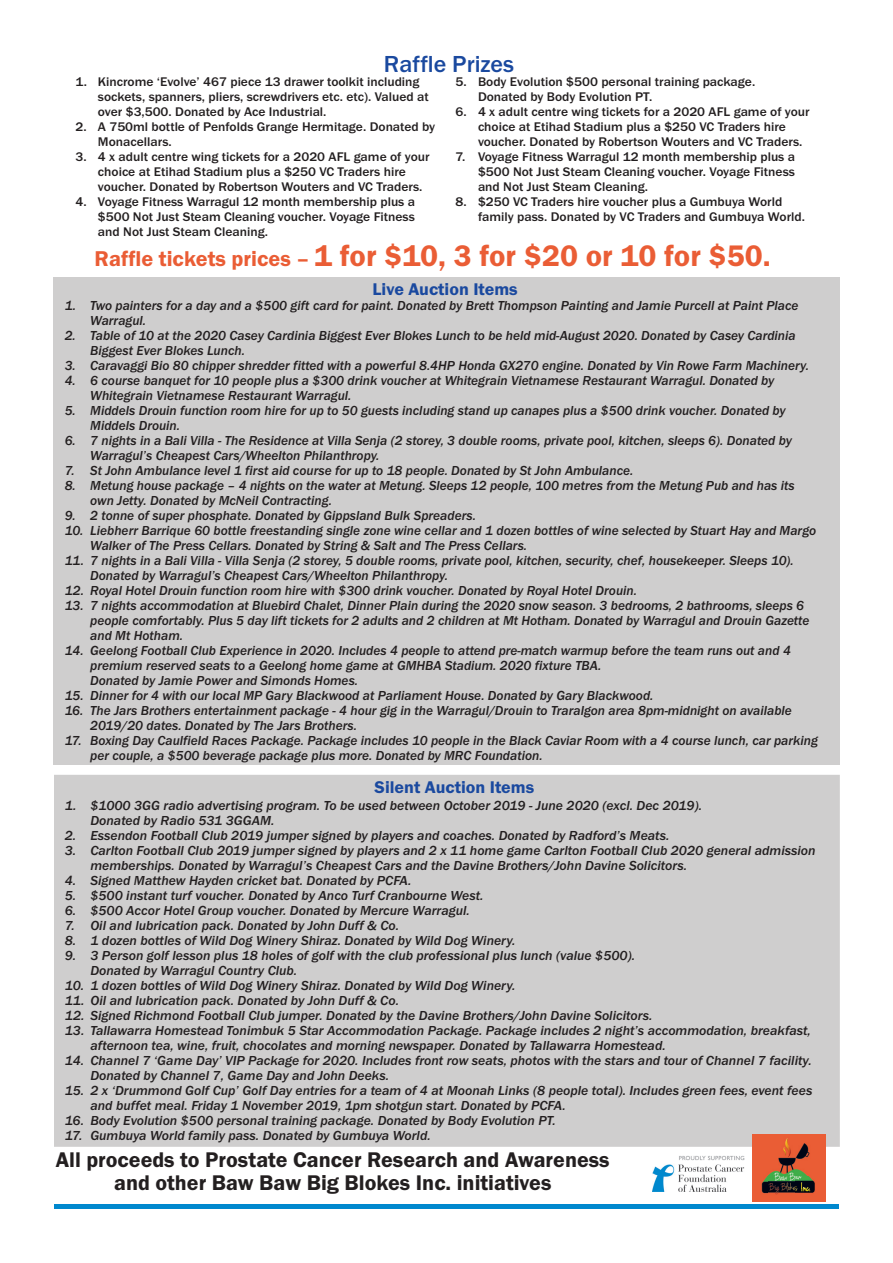
<style>
.page{position:relative;width:893px;height:1263px;background:#fff}
.page>*{position:absolute;margin:0;border:0;box-sizing:border-box;transform-origin:0 0}
.t1{font:600 30.75px "Franklin Gothic";color:#ea5d35}
.t2{font:500 24px "Franklin Gothic";color:#1a499f}
.t3{font:600 22.05px/23.4px "Franklin Gothic";color:#231f20;text-align:center}
.t4{font:600 17.55px "Franklin Gothic";color:#1a499f}
.t5{font:italic 500 13.5px/15px "Franklin Gothic";color:#231f20}
.t6{font:500 12.9px/15px "Franklin Gothic";color:#231f20;scale:1.04 1}
.s1{font-size:22.2px}
</style>
<div class="page">
<div style="left:54px;top:1204px;width:785px;height:5px;background:#0088ce"></div>
<div style="left:53px;top:277px;width:787px;height:488px;background:#cfcece"></div>
<div style="left:54px;top:775px;width:786px;height:372px;background:#cfcece"></div>
<img style="left:752px;top:1134px;width:74px;height:67px">
<div style="left:764px;top:1182px;width:48px;height:10px;background:#000515"></div>
<img style="left:769px;top:1181px;width:26px;height:15px">
<img style="left:652px;top:1155px;width:93px;height:36px">
<img style="left:795px;top:1176px;width:21px;height:20px">
<h2 class="t2" style="left:384px;top:55px;width:132px">Raffle Prizes</h2>
<p class="t6" style="left:98px;top:75px;width:320px;text-indent:-23px">1. Kincrome ‘Evolve’ 467 piece 13 drawer toolkit including sockets, spanners, pliers, screwdrivers etc. etc). Valued at over $3,500. Donated by Ace Industrial.</p>
<p class="t6" style="left:98px;top:120px;width:326px;text-indent:-23px">2. A 750ml bottle of Penfolds Grange Hermitage. Donated by<br>Monacellars.</p>
<p class="t6" style="left:98px;top:150px;width:320px;text-indent:-23px">3. 4 x adult centre wing tickets for a 2020 AFL game of your choice at Etihad Stadium plus a $250 VC Traders hire voucher. Donated by Robertson Wouters and VC Traders.</p>
<p class="t6" style="left:98px;top:195px;width:306px;text-align:justify;text-indent:-23px">4. Voyage Fitness Warragul 12 month membership plus a $500 Not Just Steam Cleaning voucher. Voyage Fitness and Not Just Steam Cleaning.</p>
<p class="t6" style="left:478px;top:75px;width:268px;text-indent:-23px">5. Body Evolution $500 personal training package.<br>Donated by Body Evolution PT.</p>
<p class="t6" style="left:478px;top:105px;width:320px;text-indent:-23px">6. 4 x adult centre wing tickets for a 2020 AFL game of your choice at Etihad Stadium plus a $250 VC Traders hire voucher. Donated by Robertson Wouters and VC Traders.</p>
<p class="t6" style="left:478px;top:150px;width:306px;text-align:justify;text-indent:-23px">7. Voyage Fitness Warragul 12 month membership plus a $500 Not Just Steam Cleaning voucher. Voyage Fitness and Not Just Steam Cleaning.</p>
<p class="t6" style="left:478px;top:195px;width:316px;text-indent:-23px">8. $250 VC Traders hire voucher plus a Gumbuya World family pass. Donated by VC Traders and Gumbuya World.</p>
<h1 class="t1" style="left:95px;top:245px;width:678px"><span class="s1">Raffle tickets prices –</span> 1 for $10, 3 for $20 or 10 for $50.</h1>
<p class="t4" style="left:373px;top:283px;width:147px">Live Auction Items</p>
<p class="t5" style="left:90px;top:299px;width:710px;text-indent:-26px">1. Two painters for a day and a $500 gift card for paint. Donated by Brett Thompson Painting and Jamie Purcell at Paint Place<br>Warragul.</p>
<p class="t5" style="left:90px;top:329px;width:707px;text-indent:-26px">2. Table of 10 at the 2020 Casey Cardinia Biggest Ever Blokes Lunch to be held mid-August 2020. Donated by Casey Cardinia<br>Biggest Ever Blokes Lunch.</p>
<p class="t5" style="left:65px;top:359px;width:746px">3. Caravaggi Bio 80 chipper shredder fitted with a powerful 8.4HP Honda GX270 engine. Donated by Vin Rowe Farm Machinery.</p>
<p class="t5" style="left:90px;top:374px;width:686px;text-indent:-26px">4. 6 course banquet for 10 people plus a $300 drink voucher at Whitegrain Vietnamese Restaurant Warragul. Donated by<br>Whitegrain Vietnamese Restaurant Warragul.</p>
<p class="t5" style="left:90px;top:404px;width:697px;text-indent:-26px">5. Middels Drouin function room hire for up to 50 guests including stand up canapes plus a $500 drink voucher. Donated by<br>Middels Drouin.</p>
<p class="t5" style="left:90px;top:434px;width:703px;text-indent:-26px">6. 7 nights in a Bali Villa - The Residence at Villa Senja (2 storey, 3 double rooms, private pool, kitchen, sleeps 6). Donated by<br>Warragul’s Cheapest Cars/Wheelton Philanthropy.</p>
<p class="t5" style="left:65px;top:464px;width:570px">7. St John Ambulance level 1 first aid course for up to 18 people. Donated by St John Ambulance.</p>
<p class="t5" style="left:90px;top:479px;width:706px;text-indent:-26px">8. Metung house package – 4 nights on the water at Metung. Sleeps 12 people, 100 metres from the Metung Pub and has its own Jetty. Donated by McNeil Contracting.</p>
<p class="t5" style="left:65px;top:509px;width:413px">9. 2 tonne of super phosphate. Donated by Gippsland Bulk Spreaders.</p>
<p class="t5" style="left:90px;top:524px;width:727px;text-indent:-26px">10. Liebherr Barrique 60 bottle freestanding single zone wine cellar and 1 dozen bottles of wine selected by Stuart Hay and Margo<br>Walker of The Press Cellars. Donated by String &amp; Salt and The Press Cellars.</p>
<p class="t5" style="left:90px;top:554px;width:705px;text-indent:-26px">11. 7 nights in a Bali Villa - Villa Senja (2 storey, 5 double rooms, private pool, kitchen, security, chef, housekeeper. Sleeps 10).<br>Donated by Warragul’s Cheapest Cars/Wheelton Philanthropy.</p>
<p class="t5" style="left:65px;top:584px;width:574px">12. Royal Hotel Drouin function room hire with $300 drink voucher. Donated by Royal Hotel Drouin.</p>
<p class="t5" style="left:90px;top:599px;width:721px;text-indent:-26px">13. 7 nights accommodation at Bluebird Chalet, Dinner Plain during the 2020 snow season. 3 bedrooms, 2 bathrooms, sleeps 6 people comfortably. Plus 5 day lift tickets for 2 adults and 2 children at Mt Hotham. Donated by Warragul and Drouin Gazette and Mt Hotham.</p>
<p class="t5" style="left:90px;top:644px;width:702px;text-indent:-26px">14. Geelong Football Club Experience in 2020. Includes 4 people to attend pre-match warmup before the team runs out and 4 premium reserved seats to a Geelong home game at GMHBA Stadium. 2020 fixture TBA.<br>Donated by Jamie Power and Simonds Homes.</p>
<p class="t5" style="left:65px;top:689px;width:590px">15. Dinner for 4 with our local MP Gary Blackwood at Parliament House. Donated by Gary Blackwood.</p>
<p class="t5" style="left:90px;top:704px;width:703px;text-indent:-26px">16. The Jars Brothers entertainment package - 4 hour gig in the Warragul/Drouin to Traralgon area 8pm-midnight on available<br>2019/20 dates. Donated by The Jars Brothers.</p>
<p class="t5" style="left:90px;top:734px;width:729px;text-indent:-26px">17. Boxing Day Caulfield Races Package. Package includes 10 people in the Black Caviar Room with a 4 course lunch, car parking per couple, a $500 beverage package plus more. Donated by MRC Foundation.</p>
<p class="t4" style="left:375px;top:780px;width:161px">Silent Auction Items</p>
<p class="t5" style="left:90px;top:799px;width:613px;text-indent:-26px">1. $1000 3GG radio advertising program. To be used between October 2019 - June 2020 (excl. Dec 2019).<br>Donated by Radio 531 3GGAM.</p>
<p class="t5" style="left:65px;top:829px;width:606px">2. Essendon Football Club 2019 jumper signed by players and coaches. Donated by Radford’s Meats.</p>
<p class="t5" style="left:90px;top:844px;width:727px;text-indent:-26px">3. Carlton Football Club 2019 jumper signed by players and 2 x 11 home game Carlton Football Club 2020 general admission memberships. Donated by Warragul’s Cheapest Cars and the Davine Brothers/John Davine Solicitors.</p>
<p class="t5" style="left:65px;top:874px;width:348px">4. Signed Matthew Hayden cricket bat. Donated by PCFA.</p>
<p class="t5" style="left:65px;top:889px;width:420px">5. $500 instant turf voucher. Donated by Anco Turf Cranbourne West.</p>
<p class="t5" style="left:65px;top:904px;width:407px">6. $500 Accor Hotel Group voucher. Donated by Mercure Warragul.</p>
<p class="t5" style="left:65px;top:919px;width:336px">7. Oil and lubrication pack. Donated by John Duff &amp; Co.</p>
<p class="t5" style="left:65px;top:934px;width:452px">8. 1 dozen bottles of Wild Dog Winery Shiraz. Donated by Wild Dog Winery.</p>
<p class="t5" style="left:90px;top:949px;width:546px;text-indent:-26px">9. 3 Person golf lesson plus 18 holes of golf with the club professional plus lunch (value $500).<br>Donated by Warragul Country Club.</p>
<p class="t5" style="left:65px;top:979px;width:452px">10. 1 dozen bottles of Wild Dog Winery Shiraz. Donated by Wild Dog Winery.</p>
<p class="t5" style="left:65px;top:994px;width:336px">11. Oil and lubrication pack. Donated by John Duff &amp; Co.</p>
<p class="t5" style="left:65px;top:1009px;width:589px">12. Signed Richmond Football Club jumper. Donated by the Davine Brothers/John Davine Solicitors.</p>
<p class="t5" style="left:90px;top:1024px;width:722px;text-indent:-26px">13. Tallawarra Homestead Tonimbuk 5 Star Accommodation Package. Package includes 2 night’s accommodation, breakfast, afternoon tea, wine, fruit, chocolates and morning newspaper. Donated by Tallawarra Homestead.</p>
<p class="t5" style="left:90px;top:1054px;width:723px;text-indent:-26px">14. Channel 7 ‘Game Day’ VIP Package for 2020. Includes front row seats, photos with the stars and tour of Channel 7 facility.<br>Donated by Channel 7, Game Day and John Deeks.</p>
<p class="t5" style="left:90px;top:1084px;width:723px;text-indent:-26px">15. 2 x ‘Drummond Golf Cup’ Golf Day entries for a team of 4 at Moonah Links (8 people total). Includes green fees, event fees and buffet meal. Friday 1 November 2019, 1pm shotgun start. Donated by PCFA.</p>
<p class="t5" style="left:65px;top:1114px;width:492px">16. Body Evolution $500 personal training package. Donated by Body Evolution PT.</p>
<p class="t5" style="left:65px;top:1129px;width:367px">17. Gumbuya World family pass. Donated by Gumbuya World.</p>
<h3 class="t3" style="left:56px;top:1149px;width:555px">All proceeds to Prostate Cancer Research and Awareness and other Baw Baw Big Blokes Inc. initiatives</h3>
</div>
